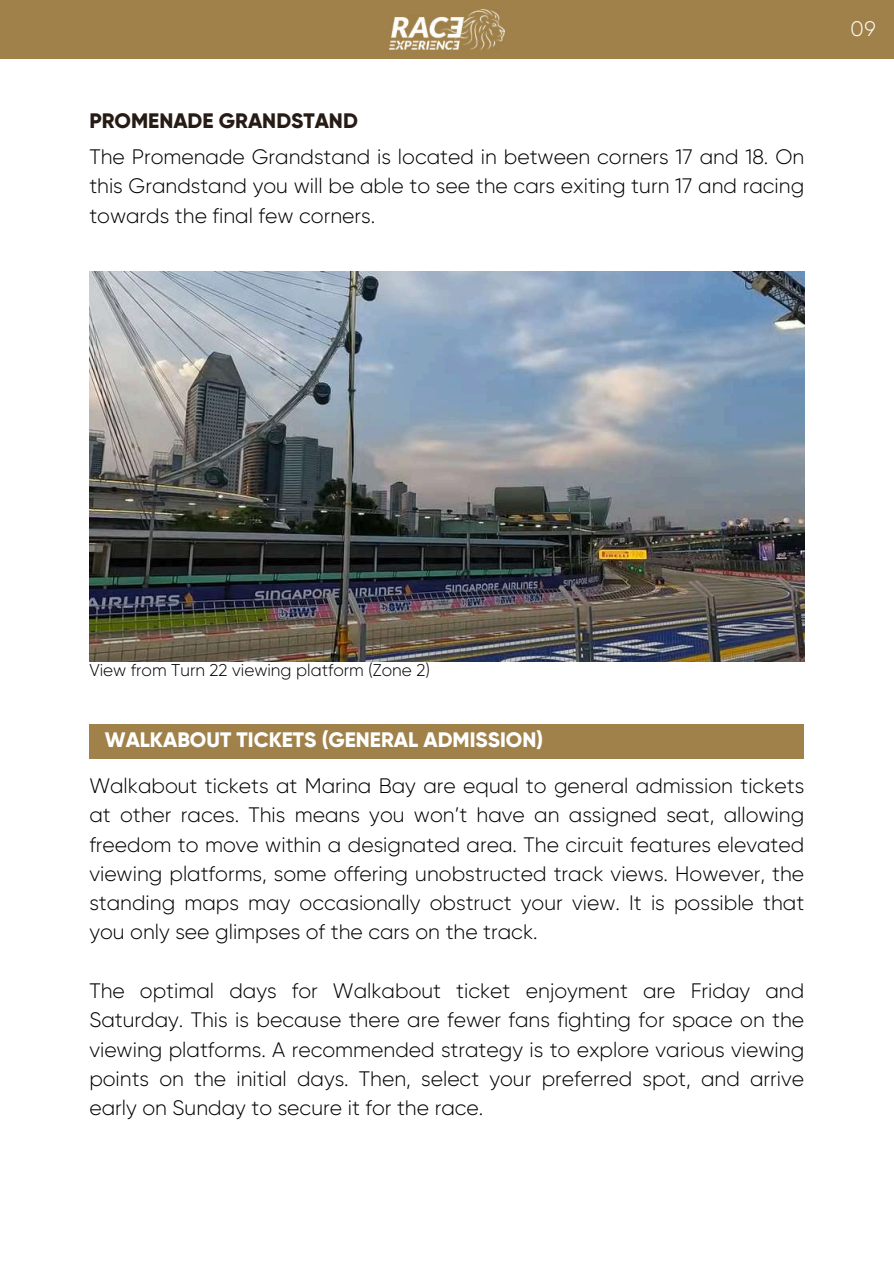
<style>
.page{position:relative;width:894px;height:1264px;background:#fff}
.page>*{position:absolute;margin:0;border:0;box-sizing:border-box;transform-origin:0 0}
.t1{font:300 21px/29.2px "Gilroy";color:#000;text-align:justify}
.t2{font:800 21px "Gilroy";color:#fff}
.t3{font:800 21px "Gilroy";color:#261b15}
.t4{font:300 21px "Gilroy";color:#fff}
.t5{font:300 17.1px "Gilroy";color:#000}
</style>
<div class="page">
<div style="left:0;top:0;width:893px;height:59px;background:#a0814a"></div>
<img style="left:389px;top:9px;width:115px;height:41px">
<div style="left:89px;top:724px;width:715px;height:34px;background:#a0814a"></div>
<img style="left:89px;top:272px;width:714px;height:389px">
<p class="t3" style="left:89px;top:108px;width:270px">PROMENADE GRANDSTAND</p>
<p class="t1" style="left:89px;top:142px;width:716px">The Promenade Grandstand is located in between corners 17 and 18. On this Grandstand you will be able to see the cars exiting turn 17 and racing towards the final few corners.</p>
<p class="t4" style="left:850px;top:16px;width:27px">09</p>
<p class="t5" style="left:89px;top:660px;width:342px">View from Turn 22 viewing platform (Zone 2)</p>
<p class="t2" style="left:105px;top:727px;width:439px">WALKABOUT TICKETS (GENERAL ADMISSION)</p>
<p class="t1" style="left:89px;top:771px;width:716px">Walkabout tickets at Marina Bay are equal to general admission tickets at other races. This means you won’t have an assigned seat, allowing freedom to move within a designated area. The circuit features elevated viewing platforms, some offering unobstructed track views. However, the standing maps may occasionally obstruct your view. It is possible that you only see glimpses of the cars on the track.</p>
<p class="t1" style="left:89px;top:976px;width:716px">The optimal days for Walkabout ticket enjoyment are Friday and Saturday. This is because there are fewer fans fighting for space on the viewing platforms. A recommended strategy is to explore various viewing points on the initial days. Then, select your preferred spot, and arrive early on Sunday to secure it for the race.</p>
</div>
